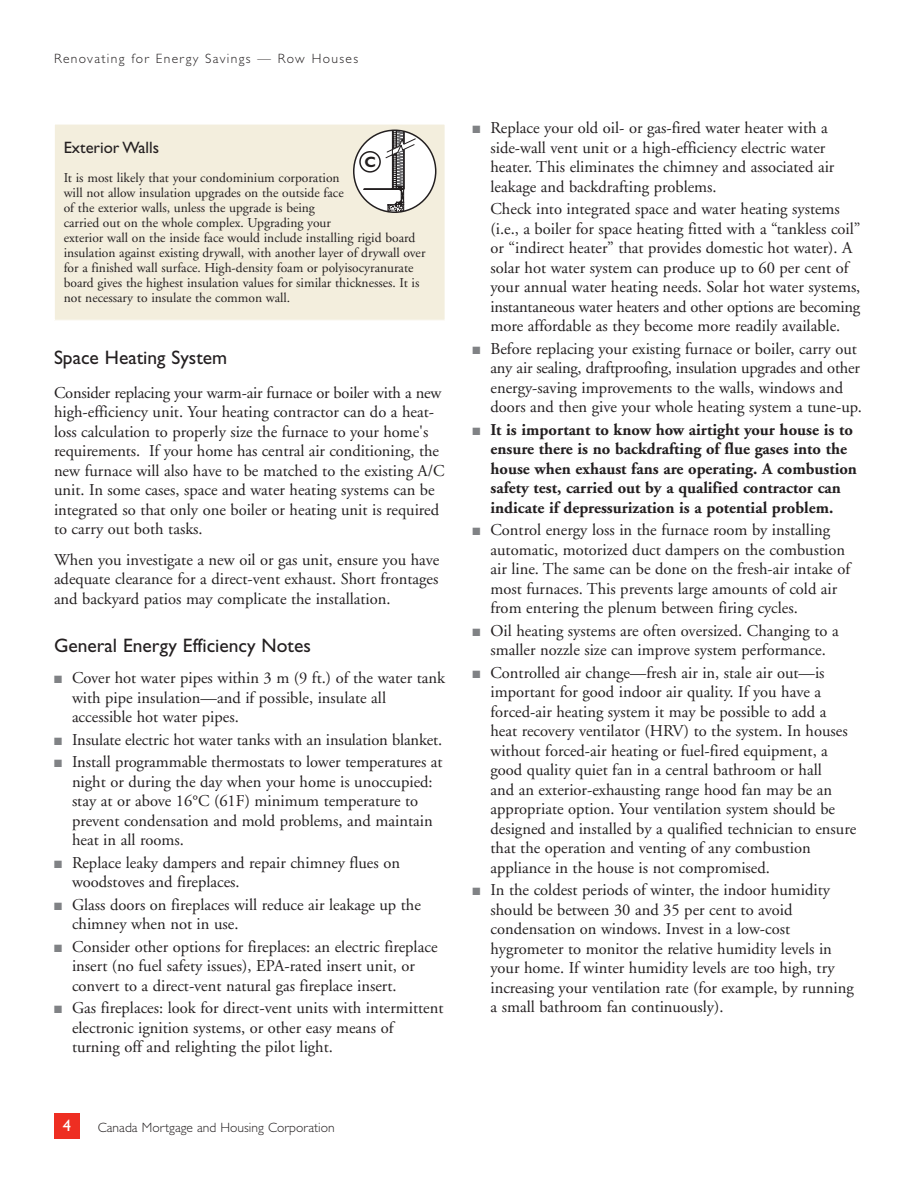
<style>
.page{position:relative;width:918px;height:1188px;background:#fff}
.page>*{position:absolute;margin:0;border:0;box-sizing:border-box;transform-origin:0 0}
.t1{font:19.5px "Gill Sans Std";color:#231f20}
.t2{font:16.5px/19.5px "Adobe Garamond";color:#231f20}
.t3{font:700 16.5px/19.5px "Adobe Garamond";color:#231f20}
.t4{font:16.5px "Gill Sans Std";color:#231f20}
.t5{font:16.5px "Gill Sans Std";color:#fff}
.t6{font:700 15px "Gill Sans Std";color:#231f20}
.t7{font:13.5px/15px "Adobe Garamond";color:#231f20}
.t8{font:300 13.5px "Gill Sans Std";letter-spacing:.1em;color:#231f20}
.t9{font:300 13.5px "Gill Sans Std";color:#231f20}
.s1{color:#808285}
</style>
<div class="page">
<div style="left:54px;top:1113px;width:26px;height:25px;background:#ee2e22"></div>
<div style="left:54px;top:124px;width:391px;height:196px;background:#f3eedd"></div>
<div style="left:54px;top:124px;width:392px;height:197px;border:1px solid #fff"></div>
<svg style="left:353px;top:130px;width:83px;height:83px"></svg>
<p class="t8" style="left:54px;top:54px;width:306px">Renovating for Energy Savings — Row Houses</p>
<p class="t4" style="left:64px;top:141px;width:97px">Exterior Walls</p>
<p class="t7" style="left:64px;top:172px;width:363px">It is most likely that your condominium corporation<br>will not allow insulation upgrades on the outside face<br>of the exterior walls, unless the upgrade is being<br>carried out on the whole complex. Upgrading your<br>exterior wall on the inside face would include installing rigid board insulation against existing drywall, with another layer of drywall over for a finished wall surface. High-density foam or polyisocyranurate board gives the highest insulation values for similar thicknesses. It is not necessary to insulate the common wall.</p>
<p class="t6" style="left:365px;top:156px;width:13px">C</p>
<p class="t1" style="left:54px;top:351px;width:175px">Space Heating System</p>
<p class="t2" style="left:54px;top:384px;width:392px">Consider replacing your warm-air furnace or boiler with a new high-efficiency unit. Your heating contractor can do a heat&shy;loss calculation to properly size the furnace to your home's requirements. If your home has central air conditioning, the new furnace will also have to be matched to the existing A/C unit. In some cases, space and water heating systems can be integrated so that only one boiler or heating unit is required to carry out both tasks.</p>
<p class="t2" style="left:54px;top:551px;width:387px;text-align:justify">When you investigate a new oil or gas unit, ensure you have adequate clearance for a direct-vent exhaust. Short frontages and backyard patios may complicate the installation.</p>
<p class="t1" style="left:54px;top:638px;width:258px">General Energy Efficiency Notes</p>
<p class="t2" style="left:72px;top:670px;width:375px;text-indent:-18px"><span class="s1">■</span> Cover hot water pipes within 3 m (9 ft.) of the water tank with pipe insulation—and if possible, insulate all accessible hot water pipes.</p>
<p class="t2" style="left:54px;top:731px;width:390px"><span class="s1">■</span> Insulate electric hot water tanks with an insulation blanket.</p>
<p class="t2" style="left:72px;top:754px;width:372px;text-indent:-18px"><span class="s1">■</span> Install programmable thermostats to lower temperatures at night or during the day when your home is unoccupied: stay at or above 16°C (61F) minimum temperature to prevent condensation and mold problems, and maintain heat in all rooms.</p>
<p class="t2" style="left:72px;top:854px;width:330px;text-indent:-18px"><span class="s1">■</span> Replace leaky dampers and repair chimney flues on woodstoves and fireplaces.</p>
<p class="t2" style="left:72px;top:896px;width:350px;text-indent:-18px"><span class="s1">■</span> Glass doors on fireplaces will reduce air leakage up the chimney when not in use.</p>
<p class="t2" style="left:72px;top:938px;width:367px;text-indent:-18px"><span class="s1">■</span> Consider other options for fireplaces: an electric fireplace insert (no fuel safety issues), EPA-rated insert unit, or convert to a direct-vent natural gas fireplace insert.</p>
<p class="t2" style="left:72px;top:1000px;width:373px;text-indent:-18px"><span class="s1">■</span> Gas fireplaces: look for direct-vent units with intermittent electronic ignition systems, or other easy means of turning off and relighting the pilot light.</p>
<p class="t5" style="left:63px;top:1120px;width:10px">4</p>
<p class="t9" style="left:98px;top:1123px;width:238px">Canada Mortgage and Housing Corporation</p>
<p class="t2" style="left:490px;top:120px;width:345px;text-indent:-18px"><span class="s1">■</span> Replace your old oil- or gas-fired water heater with a side-wall vent unit or a high-efficiency electric water heater. This eliminates the chimney and associated air leakage and backdrafting problems.</p>
<p class="t2" style="left:490px;top:201px;width:371px">Check into integrated space and water heating systems (i.e., a boiler for space heating fitted with a “tankless coil” or “indirect heater” that provides domestic hot water). A solar hot water system can produce up to 60 per cent of your annual water heating needs. Solar hot water systems, instantaneous water heaters and other options are becoming more affordable as they become more readily available.</p>
<p class="t2" style="left:490px;top:340px;width:373px;text-indent:-18px"><span class="s1">■</span> Before replacing your existing furnace or boiler, carry out any air sealing, draftproofing, insulation upgrades and other energy-saving improvements to the walls, windows and doors and then give your whole heating system a tune-up.</p>
<p class="t3" style="left:490px;top:421px;width:368px;text-indent:-18px"><span class="s1">■</span> It is important to know how airtight your house is to ensure there is no backdrafting of flue gases into the house when exhaust fans are operating. A combustion safety test, carried out by a qualified contractor can indicate if depressurization is a potential problem.</p>
<p class="t2" style="left:490px;top:522px;width:361px;text-indent:-18px"><span class="s1">■</span> Control energy loss in the furnace room by installing automatic, motorized duct dampers on the combustion air line. The same can be done on the fresh-air intake of most furnaces. This prevents large amounts of cold air from entering the plenum between firing cycles.</p>
<p class="t2" style="left:472px;top:622px;width:368px;text-align:center"><span class="s1">■</span> Oil heating systems are often oversized. Changing to a smaller nozzle size can improve system performance.</p>
<p class="t2" style="left:490px;top:664px;width:367px;text-indent:-18px"><span class="s1">■</span> Controlled air change—fresh air in, stale air out—is important for good indoor air quality. If you have a forced-air heating system it may be possible to add a heat recovery ventilator (HRV) to the system. In houses without forced-air heating or fuel-fired equipment, a good quality quiet fan in a central bathroom or hall<br>and an exterior-exhausting range hood fan may be an appropriate option. Your ventilation system should be designed and installed by a qualified technician to ensure that the operation and venting of any combustion appliance in the house is not compromised.</p>
<p class="t2" style="left:490px;top:882px;width:365px;text-indent:-18px"><span class="s1">■</span> In the coldest periods of winter, the indoor humidity should be between 30 and 35 per cent to avoid condensation on windows. Invest in a low-cost hygrometer to monitor the relative humidity levels in your home. If winter humidity levels are too high, try increasing your ventilation rate (for example, by running a small bathroom fan continuously).</p>
</div>
